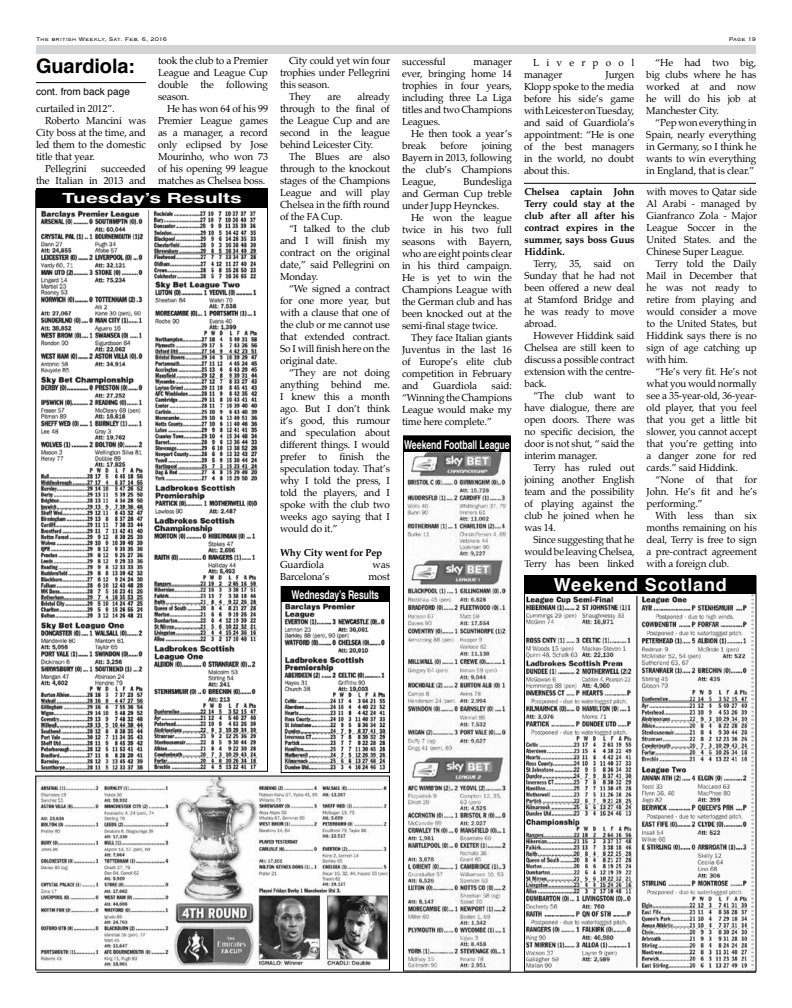
<style>
.page{position:relative;width:792px;height:1008px;background:#fff}
.page>*{position:absolute;margin:0;border:0;box-sizing:border-box;transform-origin:0 0}
.t1{font:700 20px "Helvetica";letter-spacing:-.005em;color:#000}
.t2{font:700 18px "Helvetica";letter-spacing:.05em;color:#fff}
.t3{font:700 14px "Helvetica";letter-spacing:-.01em;color:#fff;scale:1.5 1}
.t4{font:700 12px "Helvetica";letter-spacing:-.005em;color:#fff;scale:.72 1}
.t5{font:10px/12px "Palatino";letter-spacing:-.01em;color:#000;text-align:justify}
.t6{font:700 10px/12px "Palatino";letter-spacing:-.01em;color:#000;text-align:justify}
.t7{font:10px "Helvetica";letter-spacing:.005em;color:#000}
.t8{font:10px/12px "Palatino";letter-spacing:.725em;color:#000}
.t9{font:300 7px "Copperplate";letter-spacing:-.005em;color:#000}
</style>
<div class="page">
<div style="left:36px;top:46px;width:720px;height:8px;background:#d1d3d4"></div>
<hr style="left:36px;top:972px;width:720px;height:1px;background:#000">
<div style="left:36px;top:188px;width:232px;height:20px;background:#000"></div>
<img style="left:405px;top:452px;width:103px;height:516px">
<div style="left:403px;top:435px;width:108px;height:537px;border:1px solid #000"></div>
<img style="left:526px;top:594px;width:227px;height:375px">
<div style="left:524px;top:576px;width:232px;height:396px;border:1px solid #000"></div>
<img style="left:37px;top:778px;width:351px;height:190px">
<div style="left:35px;top:776px;width:355px;height:194px;border:1px solid #000"></div>
<img style="left:284px;top:603px;width:103px;height:167px">
<div style="left:281px;top:586px;width:109px;height:187px;border:1px solid #000"></div>
<img style="left:40px;top:211px;width:218px;height:559px">
<div style="left:35px;top:190px;width:233px;height:582px;border:1px solid #000"></div>
<div style="left:524px;top:575px;width:232px;height:19px;background:#000"></div>
<div style="left:403px;top:436px;width:108px;height:16px;background:#000"></div>
<div style="left:281px;top:586px;width:108px;height:16px;background:#000"></div>
<hr style="left:36px;top:82px;width:110px;height:1px;background:#000">
<hr style="left:524px;top:183px;width:232px;height:1px;background:#000">
<p class="t9" style="left:36px;top:35px;width:132px">The british Weekly, Sat. Feb. 6, 2016</p>
<p class="t9" style="left:729px;top:35px;width:29px">Page 19</p>
<h1 class="t1" style="left:36px;top:50px;width:100px">Guardiola:</h1>
<p class="t7" style="left:36px;top:84px;width:95px">cont. from back page</p>
<p class="t5" style="left:36px;top:103px;width:80px">curtailed in 2012”.</p>
<p class="t5" style="left:45px;top:115px;width:103px">Roberto Mancini was</p>
<p class="t5" style="left:36px;top:127px;width:111px">City boss at the time, and</p>
<p class="t5" style="left:36px;top:139px;width:111px">led them to the domestic</p>
<p class="t5" style="left:36px;top:151px;width:61px">title that year.</p>
<p class="t5" style="left:45px;top:163px;width:43px">Pellegrini</p>
<p class="t5" style="left:36px;top:163px;width:112px;text-align:right">succeeded<br>the Italian in 2013 and</p>
<p class="t5" style="left:158px;top:55px;width:111px">took the club to a Premier League and League Cup double the following season.</p>
<p class="t5" style="left:158px;top:103px;width:112px;text-indent:9px">He has won 64 of his 99<br>Premier League games as a manager, a record only eclipsed by Jose Mourinho, who won 73 of his opening 99 league matches as Chelsea boss.</p>
<h3 class="t3" style="left:62px;top:187px;width:121px">Tuesday’s Results</h3>
<p class="t5" style="left:289px;top:55px;width:102px">City could yet win four</p>
<p class="t5" style="left:280px;top:67px;width:111px">trophies under Pellegrini</p>
<p class="t5" style="left:280px;top:79px;width:51px">this season.</p>
<p class="t5" style="left:289px;top:91px;width:23px">They</p>
<p class="t5" style="left:328px;top:91px;width:15px">are</p>
<p class="t5" style="left:280px;top:91px;width:112px;text-indent:77px">already through to the final of the League Cup and are second in the league behind Leicester City.</p>
<p class="t5" style="left:280px;top:151px;width:112px;text-indent:9px">The Blues are also through to the knockout stages of the Champions League and will play Chelsea in the fifth round of the FA Cup.</p>
<p class="t5" style="left:280px;top:223px;width:112px;text-indent:9px">“I talked to the club and I will finish my contract on the original date,” said Pellegrini on Monday.</p>
<p class="t5" style="left:280px;top:283px;width:112px;text-indent:9px">“We signed a contract for one more year, but with a clause that one of the club or me cannot use that extended contract.<br>So I will finish here on the original date.</p>
<p class="t5" style="left:280px;top:367px;width:112px;text-indent:9px">“They are not doing anything behind me.<br>I knew this a month ago. But I don’t think it’s good, this rumour and speculation about different things. I would prefer to finish the speculation today. That’s why I told the press, I told the players, and I spoke with the club two weeks ago saying that I would do it.”</p>
<p class="t6" style="left:280px;top:547px;width:104px">Why City went for Pep</p>
<p class="t5" style="left:280px;top:559px;width:46px">Guardiola</p>
<p class="t5" style="left:373px;top:559px;width:19px">was</p>
<p class="t5" style="left:280px;top:571px;width:51px">Barcelona’s</p>
<p class="t5" style="left:369px;top:571px;width:23px">most</p>
<p class="t4" style="left:292px;top:585px;width:123px">Wednesday’s Results</p>
<p class="t5" style="left:402px;top:56px;width:45px">successful</p>
<p class="t5" style="left:402px;top:56px;width:112px;text-indent:72px">manager ever, bringing home 14 trophies in four years, including three La Liga titles and two Champions Leagues.</p>
<p class="t5" style="left:402px;top:128px;width:112px;text-indent:9px">He then took a year’s break</p>
<p class="t5" style="left:440px;top:140px;width:29px">before</p>
<p class="t5" style="left:402px;top:140px;width:111px;text-indent:80px">joining Bayern in 2013, following the club’s Champions League,</p>
<p class="t5" style="left:402px;top:176px;width:111px;text-indent:61px">Bundesliga and German Cup treble under Jupp Heynckes.</p>
<p class="t5" style="left:402px;top:212px;width:112px;text-indent:9px">He won the league twice in his two full seasons with Bayern, who are eight points clear in his third campaign.<br>He is yet to win the Champions League with the German club and has been knocked out at the semi-final stage twice.</p>
<p class="t5" style="left:402px;top:332px;width:112px;text-indent:9px">They face Italian giants Juventus in the last 16 of Europe’s elite club competition in February and</p>
<p class="t5" style="left:433px;top:380px;width:46px">Guardiola</p>
<p class="t5" style="left:402px;top:380px;width:112px;text-indent:90px">said: “Winning the Champions League would make my time here complete.”</p>
<p class="t4" style="left:404px;top:435px;width:148px">Weekend Football League</p>
<p class="t8" style="left:524px;top:57px;width:112px;text-indent:9px">Liverpool manager</p>
<p class="t5" style="left:524px;top:69px;width:112px;text-indent:81px">Jurgen Klopp spoke to the media before his side’s game with Leicester on Tuesday, and said of Guardiola’s appointment: “He is one of the best managers in the world, no doubt about this.</p>
<p class="t6" style="left:524px;top:186px;width:112px">Chelsea captain John Terry could stay at the club after all after his contract expires in the summer, says boss Guus Hiddink.</p>
<p class="t5" style="left:524px;top:258px;width:112px;text-indent:9px">Terry, 35, said on Sunday that he had not been offered a new deal at Stamford Bridge and he was ready to move abroad.</p>
<p class="t5" style="left:524px;top:330px;width:112px;text-indent:9px">However Hiddink said Chelsea are still keen to discuss a possible contract extension with the centre&shy;back.</p>
<p class="t5" style="left:524px;top:390px;width:112px;text-indent:9px">“The club want to have dialogue, there are open doors. There was no specific decision, the door is not shut, “ said the interim manager.</p>
<p class="t5" style="left:524px;top:462px;width:112px;text-indent:9px">Terry has ruled out joining another English team and the possibility of playing against the club he joined when he was 14.</p>
<p class="t5" style="left:524px;top:534px;width:112px;text-indent:9px">Since suggesting that he would be leaving Chelsea, Terry has been linked</p>
<p class="t5" style="left:646px;top:57px;width:112px;text-indent:9px">“He had two big, big clubs where he has worked at and now he will do his job at Manchester City.</p>
<p class="t5" style="left:646px;top:117px;width:112px;text-indent:9px">“Pep won everything in Spain, nearly everything in Germany, so I think he wants to win everything in England, that is clear.”</p>
<p class="t5" style="left:647px;top:186px;width:112px">with moves to Qatar side Al Arabi - managed by Gianfranco Zola - Major League Soccer in the United States. and the Chinese Super League.</p>
<p class="t5" style="left:647px;top:258px;width:112px;text-indent:9px">Terry told the Daily Mail in December that he was not ready to retire from playing and would consider a move to the United States, but Hiddink says there is no sign of age catching up with him.</p>
<p class="t5" style="left:647px;top:366px;width:112px;text-indent:9px">“He’s very fit. He’s not what you would normally see a 35-year-old, 36-year&shy;old player, that you feel that you get a little bit slower, you cannot accept that you’re getting into a danger zone for red cards.” said Hiddink.</p>
<p class="t5" style="left:647px;top:474px;width:112px;text-indent:9px">“None of that for John. He’s fit and he’s performing.”</p>
<p class="t5" style="left:647px;top:510px;width:112px;text-indent:9px">With less than six months remaining on his deal, Terry is free to sign a pre-contract agreement with a foreign club.</p>
<h2 class="t2" style="left:554px;top:571px;width:175px">Weekend Scotland</h2>
</div>
